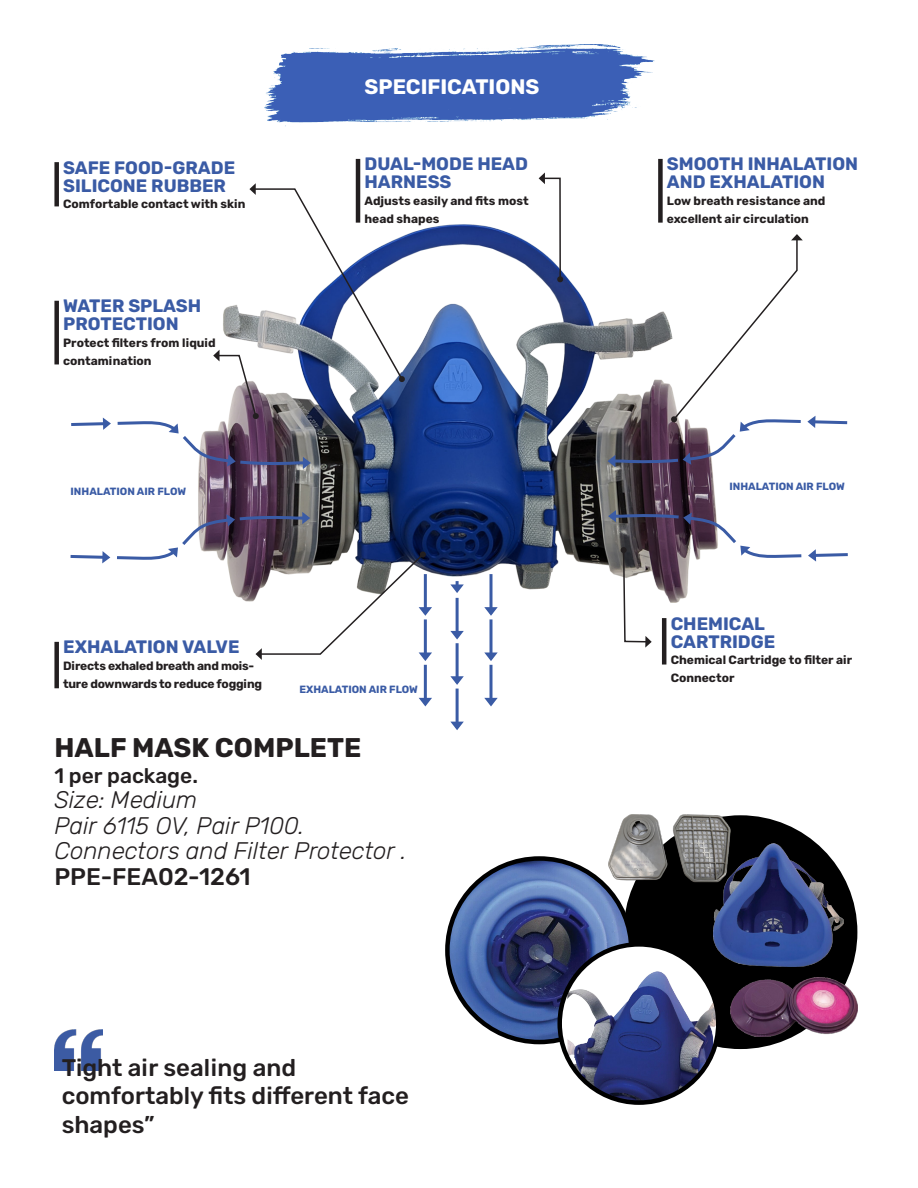
<style>
.page{position:relative;width:918px;height:1188px;background:#fff}
.page>*{position:absolute;margin:0;border:0;box-sizing:border-box;transform-origin:0 0}
.t1{font:700 27px "Rubik";color:#231f20}
.t2{font:500 24px/28.5px "Rubik";color:#231f20}
.t3{font:italic 300 24px "Rubik";color:#231f20}
.t4{font:700 21px "Rubik";color:#fff}
.t5{font:500 21px "Rubik";color:#231f20}
.t6{font:700 18px/18px "Rubik";color:#3a5ba5}
.t7{font:700 12px/18px "Rubik";color:#231f20}
.t8{font:700 12px/18px "Rubik";letter-spacing:-.02em;color:#231f20}
.t9{font:700 10.5px "Rubik";color:#3a5ba5}
</style>
<div class="page">
<img style="left:198px;top:158px;width:518px;height:460px">
<div style="left:54px;top:162px;width:5px;height:44px;background:#231f20"></div>
<div style="left:54px;top:301px;width:5px;height:63px;background:#231f20"></div>
<div style="left:54px;top:642px;width:5px;height:46px;background:#231f20"></div>
<hr style="left:662px;top:618px;width:4px;height:47px;background:#231f20">
<hr style="left:356px;top:159px;width:4px;height:64px;background:#231f20">
<div style="left:658px;top:159px;width:5px;height:64px;background:#231f20"></div>
<svg style="left:539px;top:172px;width:25px;height:111px"></svg>
<svg style="left:71px;top:183px;width:334px;height:286px"></svg>
<svg style="left:608px;top:234px;width:240px;height:233px"></svg>
<svg style="left:608px;top:510px;width:240px;height:138px"></svg>
<svg style="left:419px;top:698px;width:13px;height:8px"></svg>
<hr style="left:424px;top:665px;width:3px;height:39px;background:#3a5ba5">
<svg style="left:70px;top:512px;width:362px;height:149px"></svg>
<hr style="left:424px;top:574px;width:3px;height:39px;background:#3a5ba5">
<svg style="left:484px;top:698px;width:14px;height:8px"></svg>
<hr style="left:489px;top:665px;width:3px;height:39px;background:#3a5ba5">
<svg style="left:484px;top:653px;width:14px;height:8px"></svg>
<hr style="left:489px;top:619px;width:3px;height:40px;background:#3a5ba5">
<svg style="left:484px;top:607px;width:14px;height:9px"></svg>
<hr style="left:489px;top:574px;width:3px;height:39px;background:#3a5ba5">
<svg style="left:450px;top:722px;width:14px;height:8px"></svg>
<hr style="left:456px;top:689px;width:3px;height:39px;background:#3a5ba5">
<svg style="left:450px;top:676px;width:14px;height:9px"></svg>
<hr style="left:456px;top:643px;width:3px;height:39px;background:#3a5ba5">
<svg style="left:450px;top:631px;width:14px;height:9px"></svg>
<hr style="left:456px;top:598px;width:3px;height:39px;background:#3a5ba5">
<svg style="left:450px;top:581px;width:14px;height:12px"></svg>
<img style="left:264px;top:44px;width:391px;height:83px">
<img style="left:55px;top:1030px;width:47px;height:40px">
<div style="left:624px;top:815px;width:233px;height:234px;background:#000;border-radius:50%"></div>
<img style="left:447px;top:858px;width:184px;height:184px;border-radius:92px">
<svg style="left:560px;top:944px;width:158px;height:159px;fill:#fff"></svg>
<img style="left:567px;top:971px;width:149px;height:132px">
<div style="left:557px;top:942px;width:164px;height:163px;border:4px solid #000;border-radius:50%"></div>
<img style="left:714px;top:843px;width:129px;height:124px">
<img style="left:730px;top:978px;width:128px;height:59px">
<img style="left:607px;top:814px;width:124px;height:73px">
<p class="t6" style="left:63px;top:159px;width:174px">SAFE FOOD-GRADE<br>SILICONE RUBBER</p>
<p class="t7" style="left:63px;top:195px;width:184px">Comfortable contact with skin</p>
<p class="t6" style="left:63px;top:297px;width:140px">WATER SPLASH</p>
<p class="t6" style="left:63px;top:315px;width:117px">PROTECTION</p>
<p class="t7" style="left:63px;top:334px;width:154px">Protect filters from liquid</p>
<p class="t7" style="left:63px;top:352px;width:90px">contamination</p>
<p class="t9" style="left:71px;top:485px;width:117px">INHALATION AIR FLOW</p>
<p class="t4" style="left:365px;top:75px;width:176px">SPECIFICATIONS</p>
<p class="t6" style="left:364px;top:156px;width:165px">DUAL-MODE HEAD<br>HARNESS</p>
<p class="t6" style="left:667px;top:156px;width:193px">SMOOTH INHALATION</p>
<p class="t6" style="left:667px;top:174px;width:160px">AND EXHALATION</p>
<p class="t7" style="left:364px;top:192px;width:166px">Adjusts easily and fits most head shapes</p>
<p class="t7" style="left:667px;top:192px;width:160px">Low breath resistance and excellent air circulation</p>
<p class="t9" style="left:729px;top:480px;width:117px">INHALATION AIR FLOW</p>
<p class="t6" style="left:63px;top:639px;width:178px">EXHALATION VALVE</p>
<p class="t8" style="left:63px;top:657px;width:200px">Directs exhaled breath and mois&shy;ture downwards to reduce fogging</p>
<p class="t9" style="left:299px;top:684px;width:120px">EXHALATION AIR FLOW</p>
<p class="t6" style="left:671px;top:615px;width:96px">CHEMICAL</p>
<p class="t6" style="left:671px;top:633px;width:106px">CARTRIDGE</p>
<p class="t7" style="left:671px;top:651px;width:183px">Chemical Cartridge to filter air</p>
<p class="t7" style="left:671px;top:669px;width:65px">Connector</p>
<p class="t1" style="left:54px;top:733px;width:308px">HALF MASK COMPLETE</p>
<p class="t5" style="left:54px;top:764px;width:145px">1 per package.</p>
<p class="t3" style="left:54px;top:787px;width:144px">Size: Medium</p>
<p class="t3" style="left:54px;top:812px;width:251px">Pair 6115 OV, Pair P100.</p>
<p class="t3" style="left:54px;top:838px;width:353px">Connectors and Filter Protector .</p>
<p class="t2" style="left:54px;top:863px;width:198px">PPE-FEA02-1261</p>
<p class="t2" style="left:62px;top:1054px;width:349px">Tight air sealing and comfortably fits different face shapes”</p>
</div>
